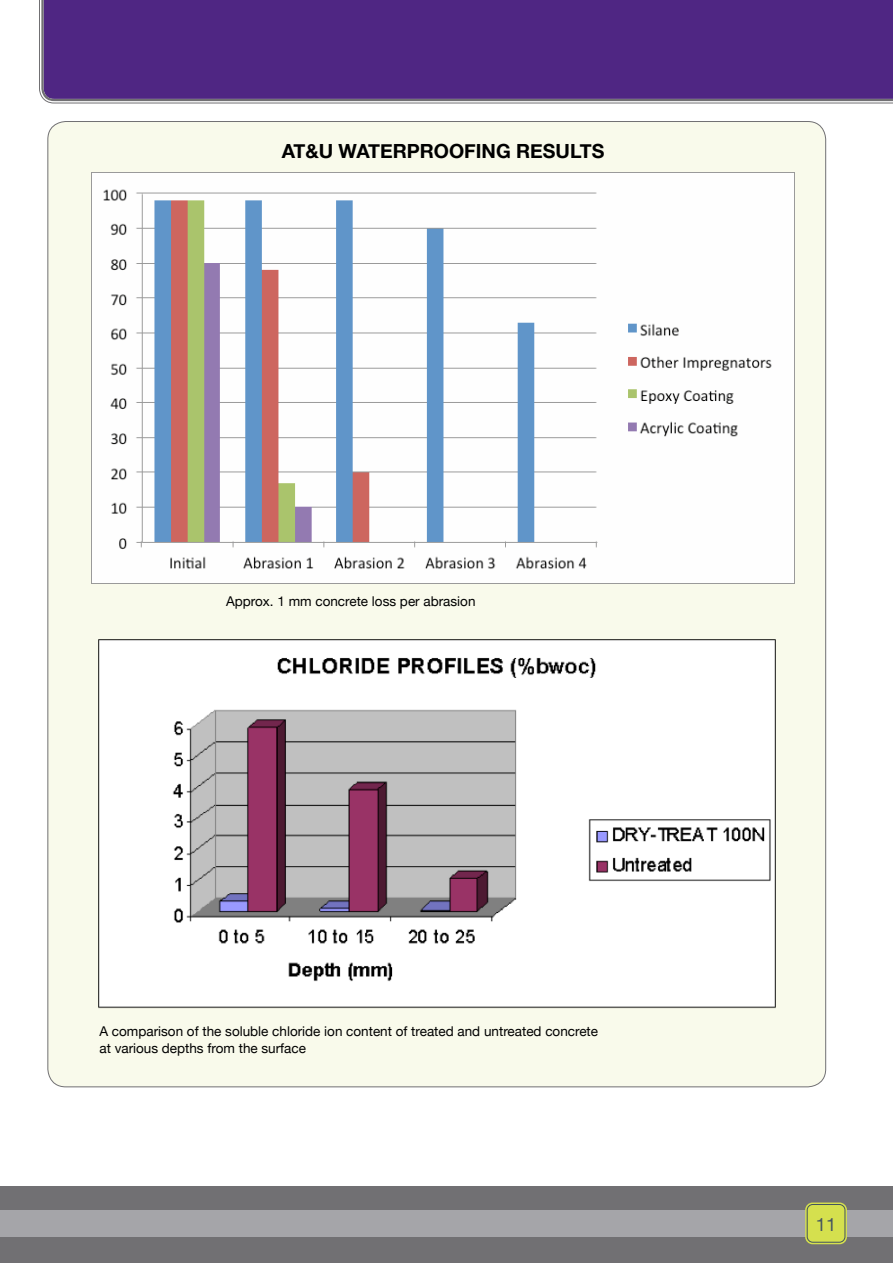
<style>
.page{position:relative;width:893px;height:1263px;background:#fff}
.page>*{position:absolute;margin:0;border:0;box-sizing:border-box;transform-origin:0 0}
.t1{font:700 19.5px "Helvetica Neue";color:#000}
.t2{font:18.3px "Helvetica Neue";color:#455560}
.t3{font:13.5px/16.5px "Helvetica Neue";color:#000}
</style>
<div class="page">
<div style="left:0;top:1186px;width:893px;height:77px;background:#717073"></div>
<div style="left:0;top:1211px;width:893px;height:26px;background:#a5a5a9"></div>
<svg style="left:805px;top:1202px;width:42px;height:42px"></svg>
<div style="left:810px;top:1208px;width:32px;height:31px;background:#d5e04e"></div>
<div style="left:807px;top:1204px;width:38px;height:39px;border:1px solid #455560;border-radius:6px"></div>
<svg style="left:39px;top:0;width:854px;height:103px;background:#cfcfd0"></svg>
<div style="left:41px;top:0;width:852px;height:101px;background:#4f2683"></div>
<div style="left:48px;top:121px;width:778px;height:966px;background:#f9faeb;border-radius:18px"></div>
<img style="left:98px;top:639px;width:678px;height:370px">
<img style="left:91px;top:172px;width:703px;height:411px">
<h1 class="t1" style="left:282px;top:136px;width:324px">AT&amp;U WATERPROOFING RESULTS</h1>
<p class="t3" style="left:226px;top:593px;width:251px">Approx. 1 mm concrete loss per abrasion</p>
<p class="t3" style="left:99px;top:1024px;width:500px">A comparison of the soluble chloride ion content of treated and untreated concrete at various depths from the surface</p>
<h2 class="t2" style="left:816px;top:1212px;width:22px">11</h2>
</div>
